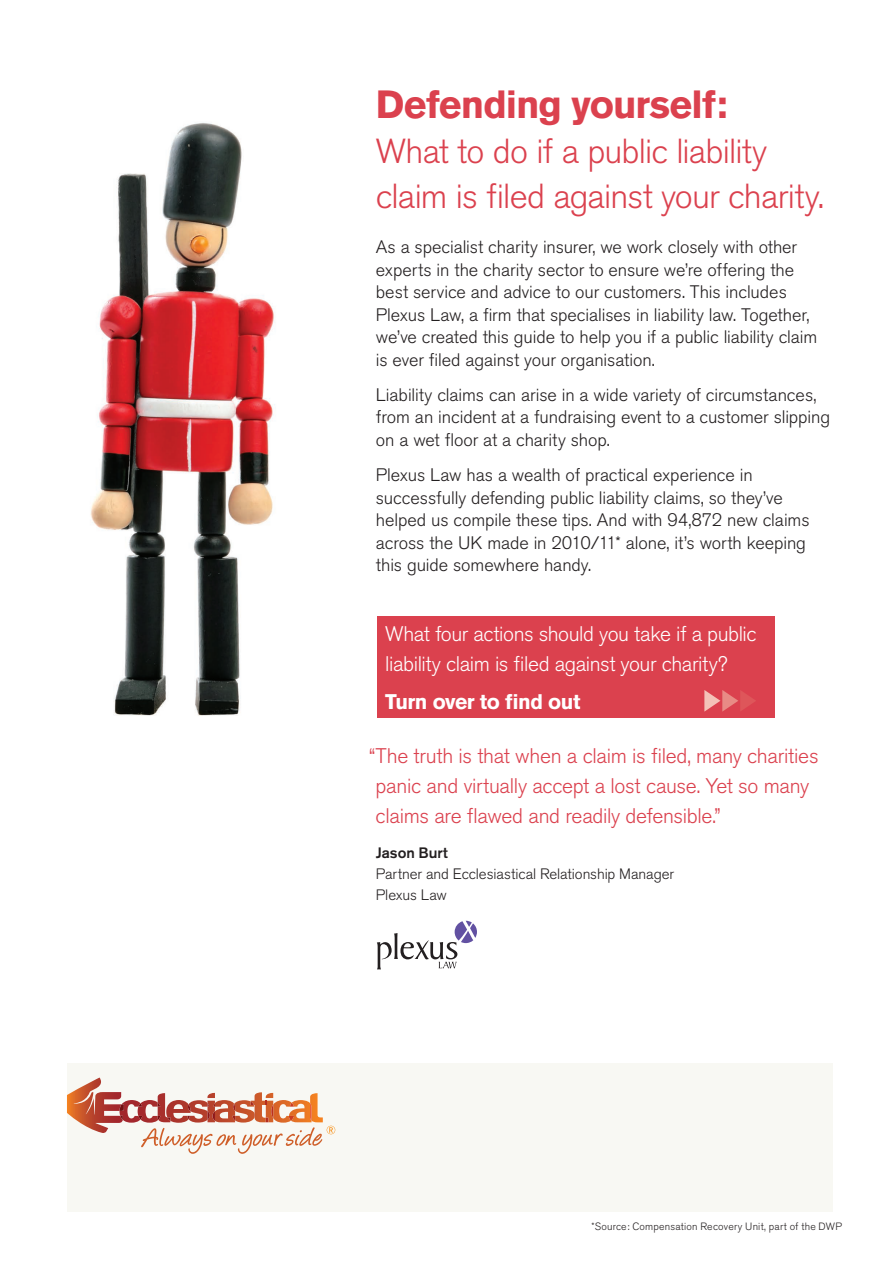
<style>
.page{position:relative;width:893px;height:1263px;background:#fff}
.page>*{position:absolute;margin:0;border:0;box-sizing:border-box;transform-origin:0 0}
._8pt_body_copy{font:700 39px "Akzidenz Grotesk BE";letter-spacing:-.025em;color:#db414e}
._8pt_body_copy-2{font:300 34.5px/45px "Akzidenz Grotesk BE";letter-spacing:-.025em;color:#db414e}
._9_5pt_body_copy{font:300 21px/30px "Akzidenz Grotesk BE";letter-spacing:-.015em;color:#db414e}
._9_5pt_body_copy-2{font:300 21px/30px "Akzidenz Grotesk BE";letter-spacing:-.02em;color:#fff}
._9_5pt_body_copy-3{font:700 21px "Akzidenz Grotesk BE";letter-spacing:-.025em;color:#fff}
._9_5pt_body_copy-4{font:300 18px/22.5px "Akzidenz Grotesk BE";letter-spacing:-.005em;color:#231f20}
._9_5pt_body_copy-5{font:300 15px/21px "Akzidenz Grotesk BE";letter-spacing:-.005em;color:#231f20}
._9_5pt_body_copy-6{font:300 10.5px "Akzidenz Grotesk BE";letter-spacing:.02em;color:#231f20}
.s1{font-weight:500}
</style>
<div class="page">
<img style="left:90px;top:123px;width:185px;height:593px">
<div style="left:377px;top:617px;width:397px;height:101px;background:#db414e"></div>
<svg style="left:704px;top:690px;width:52px;height:22px"></svg>
<svg style="left:377px;top:921px;width:100px;height:48px"></svg>
<div style="left:67px;top:1063px;width:765px;height:149px;background:#f8f8f3"></div>
<svg style="left:67px;top:1077px;width:268px;height:77px"></svg>
<p class="_8pt_body_copy" style="left:376px;top:82px;width:353px">Defending yourself:</p>
<p class="_8pt_body_copy-2" style="left:376px;top:129px;width:449px">What to do if a public liability claim is filed against your charity.</p>
<p class="_9_5pt_body_copy-4" style="left:376px;top:236px;width:443px">As a specialist charity insurer, we work closely with other experts in the charity sector to ensure we’re offering the best service and advice to our customers. This includes Plexus Law, a firm that specialises in liability law. Together, we’ve created this guide to help you if a public liability claim is ever filed against your organisation.</p>
<p class="_9_5pt_body_copy-4" style="left:376px;top:384px;width:456px">Liability claims can arise in a wide variety of circumstances, from an incident at a fundraising event to a customer slipping on a wet floor at a charity shop.</p>
<p class="_9_5pt_body_copy-4" style="left:376px;top:464px;width:435px">Plexus Law has a wealth of practical experience in successfully defending public liability claims, so they’ve helped us compile these tips. And with 94,872 new claims across the UK made in 2010/11* alone, it’s worth keeping this guide somewhere handy.</p>
<p class="_9_5pt_body_copy-2" style="left:385px;top:619px;width:373px">What four actions should you take if a public liability claim is filed against your charity?</p>
<p class="_9_5pt_body_copy-3" style="left:385px;top:690px;width:197px">Turn over to find out</p>
<p class="_9_5pt_body_copy" style="left:369px;top:741px;width:451px">“The truth is that when a claim is filed, many charities panic and virtually accept a lost cause. Yet so many claims are flawed and readily defensible.”</p>
<p class="_9_5pt_body_copy-5" style="left:376px;top:843px;width:300px"><span class="s1">Jason Burt<br></span>Partner and Ecclesiastical Relationship Manager<br>Plexus Law</p>
<p class="_9_5pt_body_copy-6" style="left:591px;top:1221px;width:252px">*Source: Compensation Recovery Unit, part of the DWP</p>
</div>
